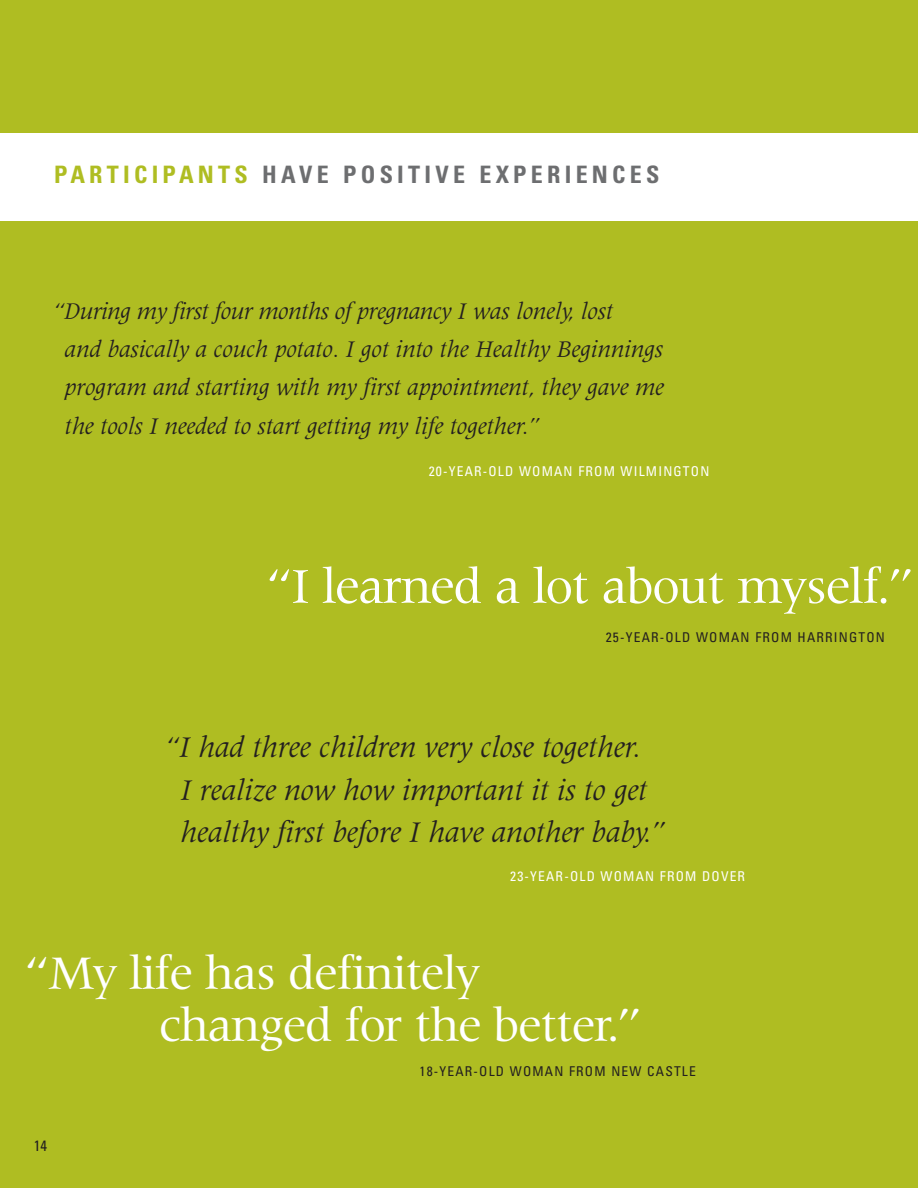
<style>
.page{position:relative;width:918px;height:1188px;background:#afbd22}
.page>*{position:absolute;margin:0;border:0;box-sizing:border-box;transform-origin:0 0}
.t1{font:52.05px "Latin 725 BT";letter-spacing:-.025em;color:#fff}
.t2{font:49.35px/52.3px "Latin 725 BT";letter-spacing:-.025em;color:#fff}
.t3{font:italic 30.9px/42.5px "Latin 725 BT";color:#231f20}
.t4{font:italic 24.6px/38.2px "Latin 725 BT";color:#231f20}
.t5{font:700 condensed 24px "Univers";letter-spacing:.175em;color:#6d6e70}
.t6{font:condensed 15px "Univers";color:#231f20}
.t7{font:condensed 13.5px "Univers";letter-spacing:.09em;color:#231f20}
.t8{font:condensed 13.5px "Univers";letter-spacing:.09em;color:#fff}
.s1{color:#afbd22}
</style>
<div class="page">
<div style="left:0;top:134px;width:918px;height:87px;background:#fff"></div>
<p class="t5" style="left:54px;top:166px;width:607px"><span class="s1">PARTICIPANTS</span> HAVE POSITIVE EXPERIENCES</p>
<p class="t4" style="left:65px;top:293px;width:601px;text-indent:-11px">“During my first four months of pregnancy I was lonely, lost<br>and basically a couch potato. I got into the Healthy Beginnings program and starting with my first appointment, they gave me the tools I needed to start getting my life together.”</p>
<p class="t8" style="left:429px;top:466px;width:282px">20-YEAR-OLD WOMAN FROM WILMINGTON</p>
<h1 class="t1" style="left:268px;top:565px;width:648px">“I learned a lot about myself.”</h1>
<p class="t7" style="left:606px;top:632px;width:281px">25-YEAR-OLD WOMAN FROM HARRINGTON</p>
<p class="t3" style="left:181px;top:728px;width:486px;text-indent:-15px">“I had three children very close together.<br>I realize now how important it is to get healthy first before I have another baby.”</p>
<p class="t8" style="left:510px;top:871px;width:236px">23-YEAR-OLD WOMAN FROM DOVER</p>
<h2 class="t2" style="left:160px;top:951px;width:484px;text-indent:-134px">“My life has definitely changed for the better.”</h2>
<p class="t6" style="left:34px;top:1140px;width:15px">14</p>
<p class="t7" style="left:419px;top:1067px;width:278px">18-YEAR-OLD WOMAN FROM NEW CASTLE</p>
</div>
